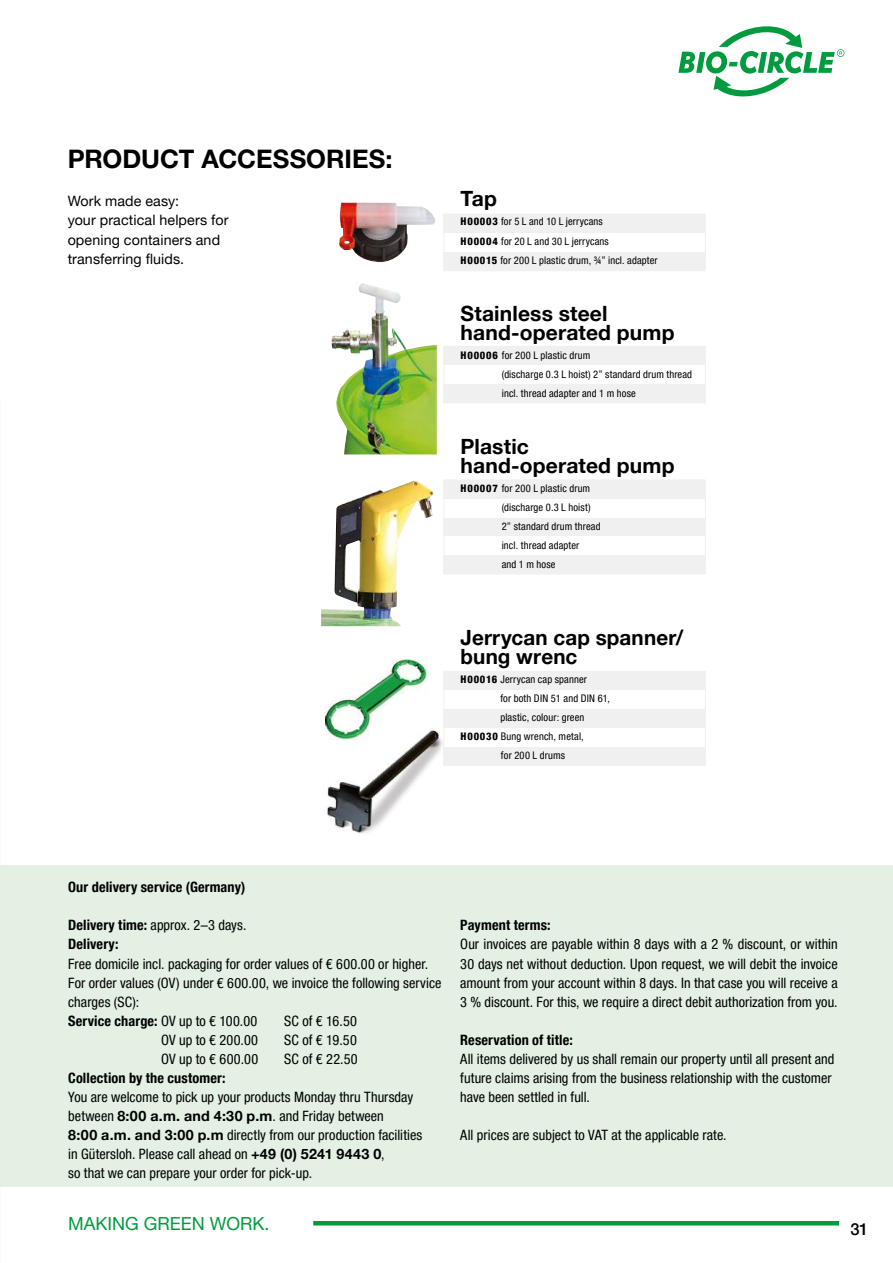
<style>
.page{position:relative;width:893px;height:1263px;background:#fff}
.page>*{position:absolute;margin:0;border:0;box-sizing:border-box;transform-origin:0 0}
.t1{font:700 25.5px "Helvetica Neue LTW1 G";color:#000}
.t2{font:700 21px/19px "Helvetica Neue LTW1 G";letter-spacing:.01em;color:#000}
.t3{font:18px "Helvetica Neue LTW1 G";color:#009b3e}
.t4{font:500 16.5px "Helvetica Neue LTW1 G";color:#000}
.t5{font:condensed 14.25px/19px "Helvetica Neue LTW1 G";letter-spacing:.005em;color:#000}
.t6{font:700 condensed 14.25px/19px "Helvetica Neue LTW1 G";letter-spacing:.01em;color:#000}
.t7{font:14.25px/19px "Helvetica Neue LTW1 G";letter-spacing:.01em;color:#000}
.t8{font:condensed 10.5px/19px "Helvetica Neue LTW1 G";letter-spacing:.015em;color:#000}
.s1{font-weight:800}
.s2{font-weight:400}
.s3{font-weight:700}
.s4{font-weight:700;font-stretch:normal}
</style>
<div class="page">
<svg style="left:678px;top:26px;width:166px;height:71px"></svg>
<hr style="left:0;top:1221px;width:839px;height:4px;background:#009b3e">
<svg style="left:0;top:1221px;width:313px;height:4px"></svg>
<img style="left:325px;top:659px;width:102px;height:70px">
<div style="left:444px;top:384px;width:262px;height:19px;background:#f0f0f0"></div>
<div style="left:444px;top:346px;width:262px;height:19px;background:#f0f0f0"></div>
<div style="left:444px;top:252px;width:262px;height:19px;background:#f0f0f0"></div>
<div style="left:444px;top:214px;width:262px;height:19px;background:#f0f0f0"></div>
<div style="left:444px;top:518px;width:262px;height:18px;background:#f0f0f0"></div>
<div style="left:444px;top:555px;width:262px;height:19px;background:#f0f0f0"></div>
<div style="left:444px;top:480px;width:262px;height:19px;background:#f0f0f0"></div>
<div style="left:444px;top:709px;width:262px;height:19px;background:#f0f0f0"></div>
<div style="left:444px;top:747px;width:262px;height:18px;background:#f0f0f0"></div>
<div style="left:444px;top:671px;width:262px;height:19px;background:#f0f0f0"></div>
<div style="left:444px;top:671px;width:262px;height:95px;border:1px solid #f0f0f0"></div>
<img style="left:339px;top:203px;width:97px;height:59px">
<img style="left:332px;top:283px;width:105px;height:171px">
<img style="left:321px;top:481px;width:113px;height:145px">
<img style="left:324px;top:729px;width:123px;height:104px">
<div style="left:0;top:865px;width:893px;height:321px;background:#e3f0e3"></div>
<h1 class="t1" style="left:68px;top:143px;width:326px">PRODUCT ACCESSORIES:</h1>
<p class="t7" style="left:68px;top:192px;width:162px">Work made easy:<br>your practical helpers for opening containers and transferring fluids.</p>
<h2 class="t2" style="left:461px;top:189px;width:38px">Tap</h2>
<p class="t8" style="left:461px;top:212px;width:199px"><span class="s1">H00003</span> for 5 L and 10 L jerrycans<br><span class="s1">H00004</span> for 20 L and 30 L jerrycans<br><span class="s1">H00015</span> for 200 L plastic drum, ¾” incl. adapter</p>
<h2 class="t2" style="left:461px;top:304px;width:215px">Stainless steel hand-operated pump</h2>
<p class="t8" style="left:502px;top:346px;width:192px;text-indent:-41px"><span class="s1">H00006</span> for 200 L plastic drum<br>(discharge 0.3 L hoist) 2” standard drum thread incl. thread adapter and 1 m hose</p>
<h2 class="t2" style="left:461px;top:437px;width:215px">Plastic hand-operated pump</h2>
<p class="t8" style="left:502px;top:479px;width:100px;text-indent:-41px"><span class="s1">H00007</span> for 200 L plastic drum (discharge 0.3 L hoist)<br>2” standard drum thread incl. thread adapter<br>and 1 m hose</p>
<h2 class="t2" style="left:461px;top:627px;width:224px">Jerrycan cap spanner/ bung wrenc</h2>
<p class="t8" style="left:461px;top:669px;width:128px"><span class="s1">H00016</span> Jerrycan cap spanner</p>
<p class="t8" style="left:500px;top:689px;width:111px">for both DIN 51 and DIN 61,</p>
<p class="t8" style="left:500px;top:708px;width:86px">plastic, colour: green</p>
<p class="t8" style="left:461px;top:727px;width:125px"><span class="s1">H00030</span> Bung wrench, metal,</p>
<p class="t8" style="left:501px;top:746px;width:66px">for 200 L drums</p>
<p class="t6" style="left:68px;top:878px;width:179px">Our delivery service (Germany)</p>
<p class="t6" style="left:68px;top:916px;width:180px">Delivery time: <span class="s2">approx. 2–3 days.<br></span>Delivery:</p>
<p class="t5" style="left:68px;top:954px;width:375px">Free domicile incl. packaging for order values of € 600.00 or higher.<br>For order values (OV) under € 600.00, we invoice the following service charges (SC):<br><span class="s3">Service charge:</span> OV up to € 100.00</p>
<p class="t5" style="left:284px;top:1011px;width:74px">SC of € 16.50</p>
<p class="t5" style="left:161px;top:1030px;width:99px">OV up to € 200.00</p>
<p class="t5" style="left:284px;top:1030px;width:74px">SC of € 19.50</p>
<p class="t5" style="left:161px;top:1049px;width:99px">OV up to € 600.00</p>
<p class="t5" style="left:284px;top:1049px;width:75px">SC of € 22.50</p>
<p class="t6" style="left:68px;top:1068px;width:159px">Collection by the customer:</p>
<p class="t5" style="left:68px;top:1087px;width:355px">You are welcome to pick up your products Monday thru Thursday between <span class="s4">8:00 a.m. and 4:30 p.m</span>. and Friday between<br><span class="s4">8:00 a.m. and 3:00 p.m</span> directly from our production facilities in Gütersloh. Please call ahead on <span class="s4">+49 (0) 5241 9443 0</span>,<br>so that we can prepare your order for pick-up.</p>
<p class="t6" style="left:460px;top:916px;width:92px">Payment terms:</p>
<p class="t5" style="left:460px;top:935px;width:379px;text-align:justify">Our invoices are payable within 8 days with a 2 % discount, or within 30 days net without deduction. Upon request, we will debit the invoice amount from your account within 8 days. In that case you will receive a 3 % discount. For this, we require a direct debit authorization from you.</p>
<p class="t6" style="left:460px;top:1030px;width:114px">Reservation of title:</p>
<p class="t5" style="left:460px;top:1049px;width:376px">All items delivered by us shall remain our property until all present and future claims arising from the business relationship with the customer have been settled in full.</p>
<p class="t5" style="left:460px;top:1125px;width:268px">All prices are subject to VAT at the applicable rate.</p>
<p class="t3" style="left:68px;top:1212px;width:203px">MAKING GREEN WORK.</p>
<p class="t4" style="left:850px;top:1219px;width:19px">31</p>
</div>
